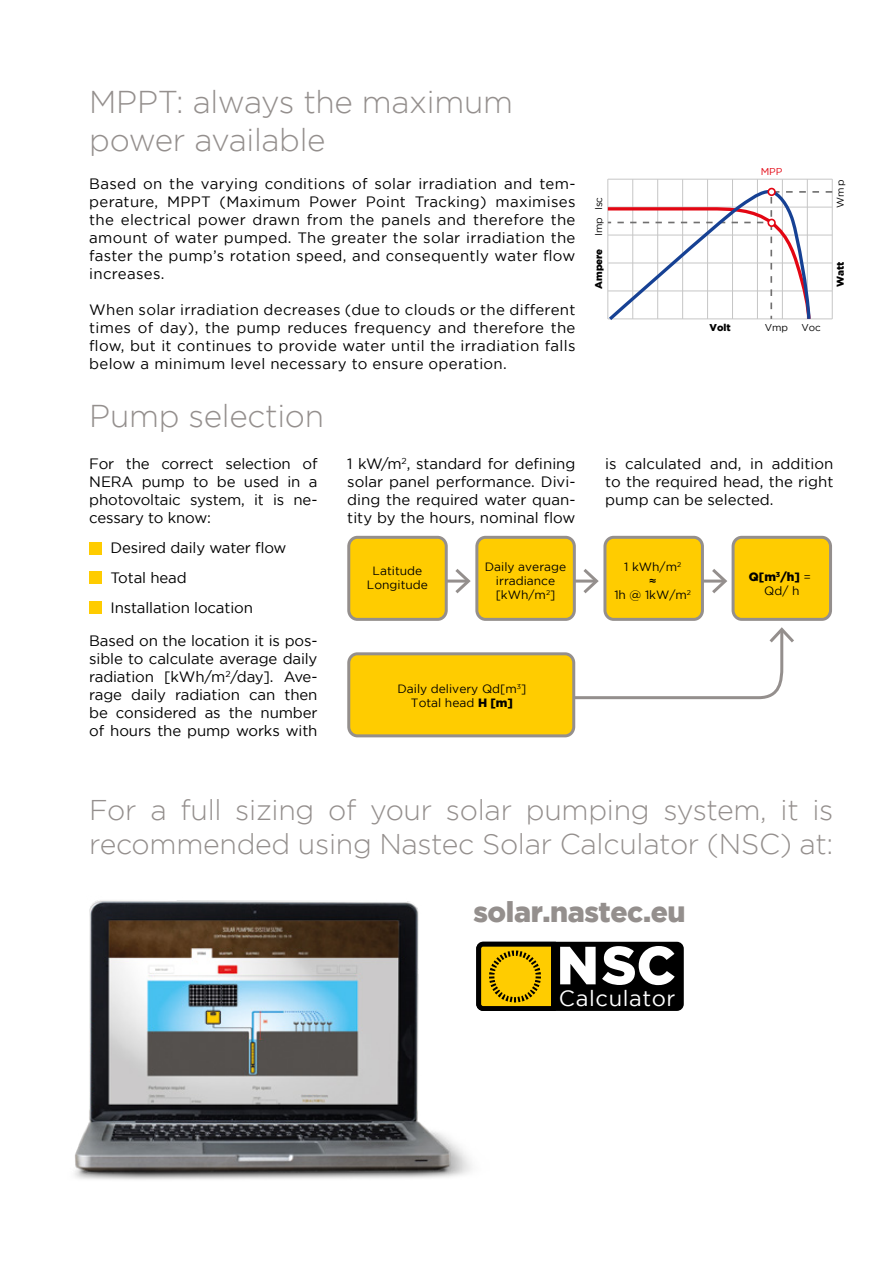
<style>
.page{position:relative;width:893px;height:1263px;background:#fff}
.page>*{position:absolute;margin:0;border:0;box-sizing:border-box;transform-origin:0 0}
.t1{font:900 53.7px "Gotham";color:#fff}
.t2{font:300 31.5px/37.8px "Gotham";letter-spacing:-.01em;color:#948f8d}
.t3{font:300 28.5px/34.2px "Gotham";letter-spacing:-.01em;color:#948f8d}
.t4{font:900 28.5px "Gotham";letter-spacing:-.015em;color:#948f8d}
.t5{font:21.9px "Gotham";letter-spacing:.03em;color:#fff}
.t6{font:15px/18px "Gotham";color:#000;text-align:justify}
.t7{font:12px/14.4px "Gotham";color:#000;text-align:center}
.t8{font:900 12px/14.4px "Gotham";color:#000;text-align:center}
.t9{font:12px "Arial";color:#000}
.t10{font:9.9px "Gotham";color:#000}
.t11{font:900 9.9px "Gotham";color:#000}
.t12{font:9.9px "Gotham";color:#e30613}
.s1{font-weight:900}
.s2{font-weight:400}
</style>
<div class="page">
<img style="left:74px;top:900px;width:466px;height:280px">
<hr style="left:608px;top:179px;width:1px;height:140px;background:#c6c6c6">
<hr style="left:632px;top:179px;width:1px;height:140px;background:#c6c6c6">
<hr style="left:657px;top:179px;width:1px;height:140px;background:#c6c6c6">
<hr style="left:682px;top:179px;width:1px;height:140px;background:#c6c6c6">
<hr style="left:707px;top:179px;width:1px;height:140px;background:#c6c6c6">
<hr style="left:732px;top:179px;width:1px;height:140px;background:#c6c6c6">
<hr style="left:757px;top:179px;width:1px;height:140px;background:#c6c6c6">
<hr style="left:782px;top:179px;width:1px;height:140px;background:#c6c6c6">
<hr style="left:807px;top:179px;width:1px;height:140px;background:#c6c6c6">
<hr style="left:832px;top:179px;width:1px;height:140px;background:#c6c6c6">
<hr style="left:608px;top:179px;width:224px;height:1px;background:#c6c6c6">
<svg style="left:607px;top:189px;width:226px;height:131px"></svg>
<div style="left:768px;top:219px;width:7px;height:7px;background:#fff;border-radius:50%"></div>
<div style="left:767px;top:219px;width:9px;height:8px;border:2px solid #e30613;border-radius:50%"></div>
<div style="left:768px;top:189px;width:7px;height:6px;background:#fff;border-radius:50%"></div>
<div style="left:767px;top:188px;width:9px;height:8px;border:2px solid #e30613;border-radius:50%"></div>
<div style="left:89px;top:542px;width:13px;height:13px;background:#fc0"></div>
<div style="left:89px;top:571px;width:13px;height:13px;background:#fc0"></div>
<div style="left:89px;top:601px;width:13px;height:13px;background:#fc0"></div>
<svg style="left:347px;top:536px;width:101px;height:85px;background:#f2c514"></svg>
<hr style="left:446px;top:580px;width:21px;height:3px;background:#948f8d">
<svg style="left:455px;top:536px;width:121px;height:85px"></svg>
<hr style="left:574px;top:580px;width:21px;height:3px;background:#948f8d">
<svg style="left:583px;top:536px;width:121px;height:85px"></svg>
<hr style="left:703px;top:580px;width:21px;height:3px;background:#948f8d">
<svg style="left:712px;top:536px;width:120px;height:85px"></svg>
<svg style="left:347px;top:627px;width:447px;height:110px"></svg>
<div style="left:476px;top:942px;width:208px;height:69px;background:#000;border-radius:7px"></div>
<svg style="left:476px;top:942px;width:75px;height:69px"></svg>
<div style="left:489px;top:950px;width:52px;height:52px;border:5px dashed #000;border-radius:50%"></div>
<h2 class="t2" style="left:89px;top:82px;width:425px">MPPT: always the maximum power available</h2>
<p class="t6" style="left:89px;top:174px;width:488px">Based on the varying conditions of solar irradiation and tem&shy;perature, MPPT (Maximum Power Point Tracking) maximises the electrical power drawn from the panels and therefore the amount of water pumped. The greater the solar irradiation the faster the pump’s rotation speed, and consequently water flow increases.</p>
<p class="t6" style="left:89px;top:300px;width:488px">When solar irradiation decreases (due to clouds or the different times of day), the pump reduces frequency and therefore the flow, but it continues to provide water until the irradiation falls below a minimum level necessary to ensure operation.</p>
<p class="t10" style="left:593px;top:210px;width:15px;rotate:-90deg">Isc</p>
<p class="t10" style="left:593px;top:236px;width:20px;rotate:-90deg">Imp</p>
<p class="t11" style="left:593px;top:289px;width:42px;rotate:-90deg">Ampere</p>
<p class="t11" style="left:709px;top:322px;width:23px">Volt</p>
<p class="t12" style="left:761px;top:166px;width:23px">MPP</p>
<p class="t10" style="left:835px;top:208px;width:30px;rotate:-90deg">Wmp</p>
<p class="t10" style="left:765px;top:322px;width:25px">Vmp</p>
<p class="t10" style="left:801px;top:322px;width:21px">Voc</p>
<p class="t11" style="left:835px;top:287px;width:27px;rotate:-90deg">Watt</p>
<h2 class="t2" style="left:89px;top:397px;width:236px">Pump selection</h2>
<p class="t6" style="left:89px;top:455px;width:230px">For the correct selection of NERA pump to be used in a photovoltaic system, it is ne&shy;cessary to know:</p>
<p class="t6" style="left:111px;top:533px;width:177px;line-height:30px;text-align:left">Desired daily water flow<br>Total head<br>Installation location</p>
<p class="t6" style="left:89px;top:632px;width:230px">Based on the location it is pos&shy;sible to calculate average daily radiation [kWh/m<sup>2</sup>/day]. Ave&shy;rage daily radiation can then be considered as the number of hours the pump works with</p>
<p class="t6" style="left:347px;top:455px;width:230px">1 kW/m<sup>2</sup>, standard for defining solar panel performance. Divi&shy;ding the required water quan&shy;tity by the hours, nominal flow</p>
<p class="t6" style="left:605px;top:455px;width:230px">is calculated and, in addition to the required head, the right pump can be selected.</p>
<p class="t7" style="left:367px;top:563px;width:63px">Latitude<br>Longitude</p>
<p class="t7" style="left:485px;top:559px;width:83px">Daily average irradiance [kWh/m<sup>2</sup>]</p>
<p class="t7" style="left:624px;top:559px;width:59px">1 kWh/m<sup>2</sup></p>
<p class="t9" style="left:649px;top:572px;width:8px">≈</p>
<p class="t7" style="left:614px;top:588px;width:78px">1h @ 1kW/m<sup>2</sup></p>
<p class="t7" style="left:398px;top:681px;width:130px">Daily delivery Qd[m<sup>3</sup>]<br>Total head <span class="s1">H [m]</span></p>
<p class="t8" style="left:749px;top:569px;width:64px">Q[m<sup>3</sup>/h] <span class="s2">=<br>Qd/ h</span></p>
<h3 class="t3" style="left:89px;top:792px;width:746px">For a full sizing of your solar pumping system, it is recommended using Nastec Solar Calculator (NSC) at:</h3>
<h3 class="t4" style="left:473px;top:896px;width:214px">solar.nastec.eu</h3>
<h1 class="t1" style="left:557px;top:934px;width:121px">NSC</h1>
<h3 class="t5" style="left:559px;top:986px;width:118px">Calculator</h3>
</div>
